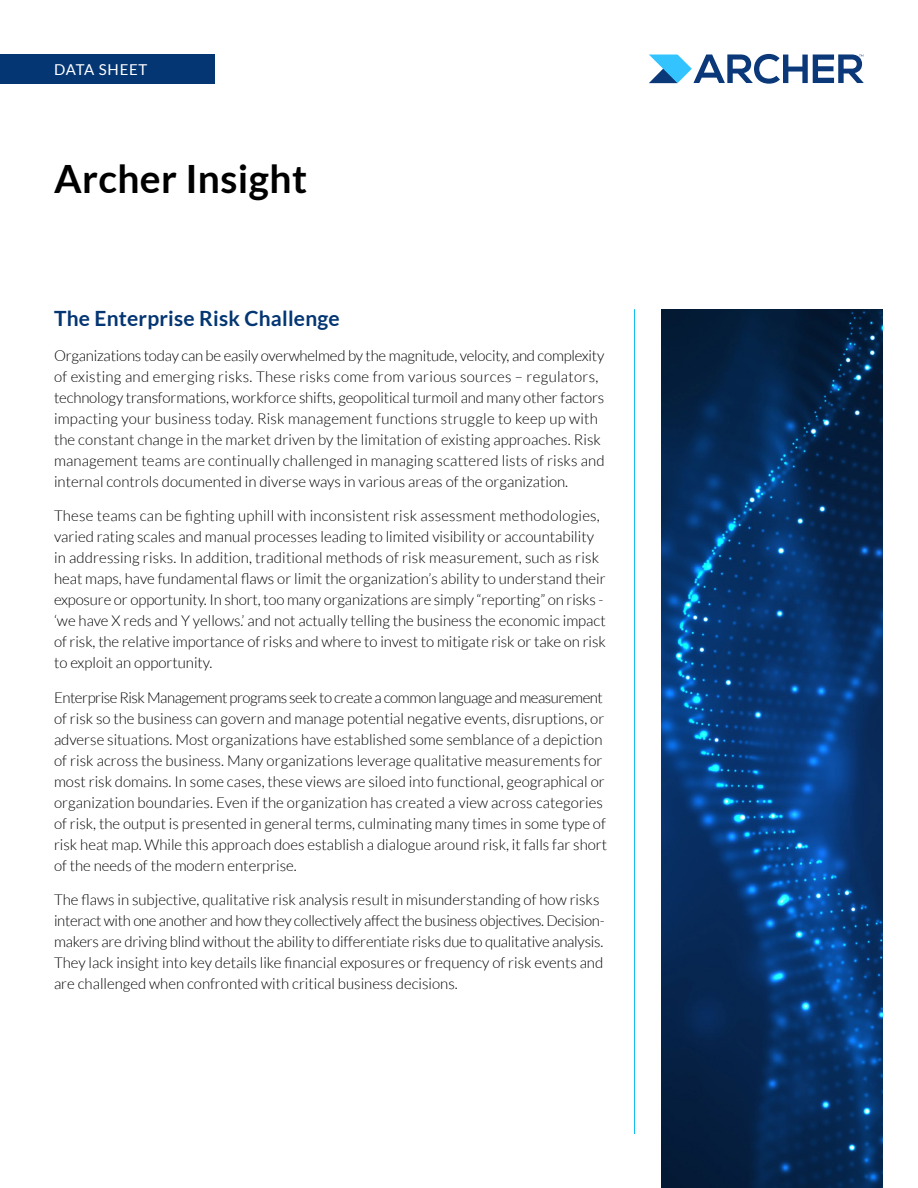
<style>
.page{position:relative;width:918px;height:1188px;background:#fff}
.page>*{position:absolute;margin:0;border:0;box-sizing:border-box;transform-origin:0 0}
.t1{font:700 39px "Lato";letter-spacing:.01em;color:#000}
.t2{font:700 21px "Lato";letter-spacing:.01em;color:#043673}
.t3{font:300 15px/21px "Lato";color:#000}
.t4{font:15px "Lato";letter-spacing:.05em;color:#fff}
</style>
<div class="page">
<svg style="left:649px;top:54px;width:215px;height:30px"></svg>
<img style="left:662px;top:309px;width:221px;height:879px">
<div style="left:0;top:54px;width:215px;height:30px;background:#043673"></div>
<hr style="left:634px;top:309px;width:1px;height:825px;background:#15bef0">
<p class="t4" style="left:54px;top:61px;width:95px">DATA SHEET</p>
<h1 class="t1" style="left:54px;top:157px;width:255px">Archer Insight</h1>
<h2 class="t2" style="left:54px;top:306px;width:287px">The Enterprise Risk Challenge</h2>
<p class="t3" style="left:54px;top:345px;width:552px">Organizations today can be easily overwhelmed by the magnitude, velocity, and complexity of existing and emerging risks. These risks come from various sources – regulators, technology transformations, workforce shifts, geopolitical turmoil and many other factors impacting your business today. Risk management functions struggle to keep up with the constant change in the market driven by the limitation of existing approaches. Risk management teams are continually challenged in managing scattered lists of risks and internal controls documented in diverse ways in various areas of the organization.</p>
<p class="t3" style="left:54px;top:505px;width:553px">These teams can be fighting uphill with inconsistent risk assessment methodologies, varied rating scales and manual processes leading to limited visibility or accountability in addressing risks. In addition, traditional methods of risk measurement, such as risk heat maps, have fundamental flaws or limit the organization’s ability to understand their exposure or opportunity. In short, too many organizations are simply “reporting” on risks - ‘we have X reds and Y yellows.’ and not actually telling the business the economic impact of risk, the relative importance of risks and where to invest to mitigate risk or take on risk to exploit an opportunity.</p>
<p class="t3" style="left:54px;top:687px;width:555px">Enterprise Risk Management programs seek to create a common language and measurement of risk so the business can govern and manage potential negative events, disruptions, or adverse situations. Most organizations have established some semblance of a depiction of risk across the business. Many organizations leverage qualitative measurements for most risk domains. In some cases, these views are siloed into functional, geographical or organization boundaries. Even if the organization has created a view across categories of risk, the output is presented in general terms, culminating many times in some type of risk heat map. While this approach does establish a dialogue around risk, it falls far short of the needs of the modern enterprise.</p>
<p class="t3" style="left:54px;top:889px;width:552px">The flaws in subjective, qualitative risk analysis result in misunderstanding of how risks interact with one another and how they collectively affect the business objectives. Decision&shy;makers are driving blind without the ability to differentiate risks due to qualitative analysis.<br>They lack insight into key details like financial exposures or frequency of risk events and are challenged when confronted with critical business decisions.</p>
</div>
